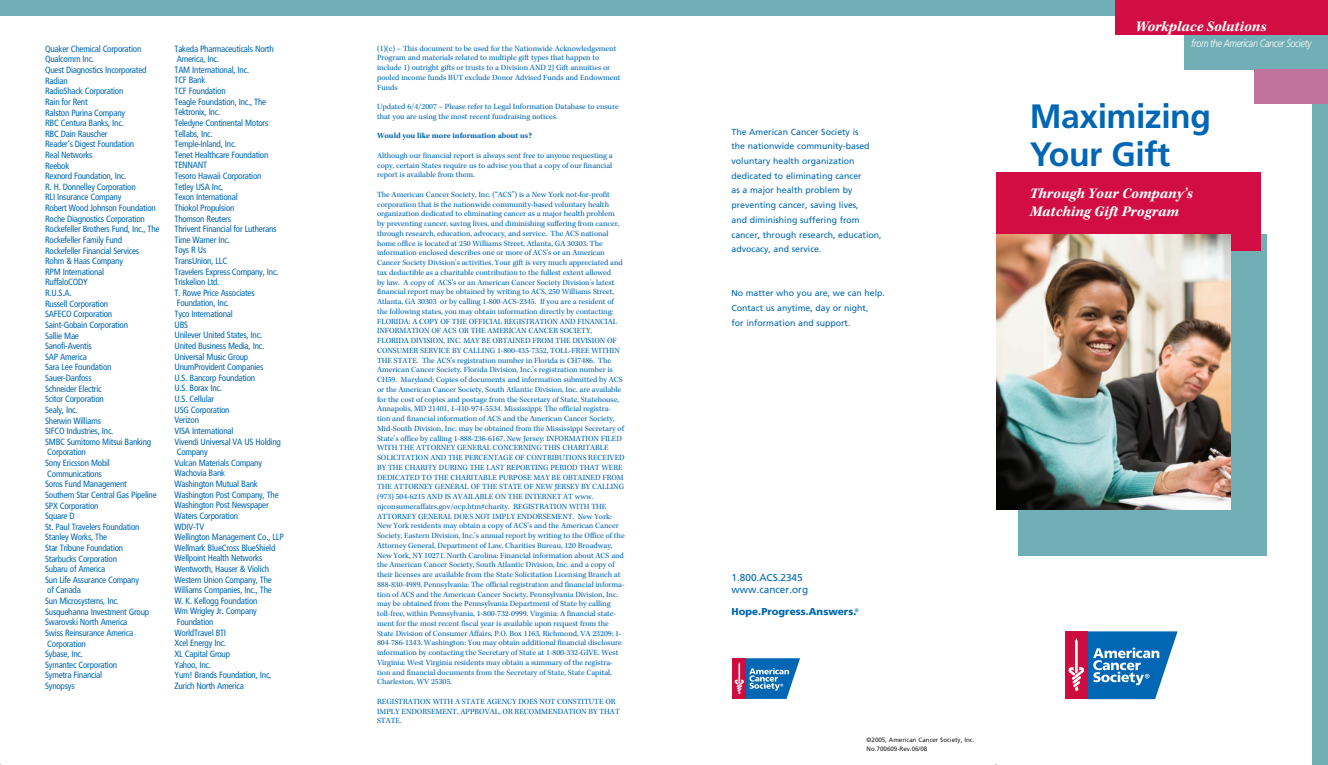
<style>
.page{position:relative;width:1328px;height:765px;background:#fff}
.page>*{position:absolute;margin:0;border:0;box-sizing:border-box;transform-origin:0 0}
.t1{font:700 33.75px/38.8px "Frutiger LT Std";letter-spacing:-.015em;color:#0166b3}
.t2{font:italic 700 15px/18px "Kepler Std";color:#fff}
.t3{font:italic 300 10.62px "Frutiger LT Std";letter-spacing:-.04em;color:#fff;scale:.85 1}
.t4{font:10px/11.2px "Frutiger LT Std";color:#0166b3}
.t5{font:900 10px "Frutiger LT Std";color:#0166b3}
.t6{font:condensed 9px/10.6px "Frutiger LT Std";letter-spacing:-.025em;color:#0166b3}
.t7{font:8.75px/14.8px "Frutiger LT Std";color:#0166b3}
.t8{font:8.12px/9.8px "Kepler Std";letter-spacing:-.005em;color:#0166b3}
.t9{font:700 8.12px "Kepler Std";letter-spacing:-.005em;color:#0166b3}
.t10{font:6.25px/8.8px "Frutiger LT Std";color:#231f20}
</style>
<div class="page">
<div style="left:1064px;top:631px;width:23px;height:68px;background:#cd0d40"></div>
<svg style="left:1068px;top:631px;width:109px;height:68px"></svg>
<div style="left:732px;top:658px;width:14px;height:41px;background:#cd0d40"></div>
<svg style="left:734px;top:658px;width:66px;height:41px"></svg>
<div style="left:1018px;top:234px;width:249px;height:322px;background:#72aeb6"></div>
<div style="left:996px;top:172px;width:264px;height:79px;background:#d20d44"></div>
<img style="left:996px;top:234px;width:234px;height:276px">
<div style="left:0;top:0;width:1119px;height:15px;background:#72aeb6"></div>
<div style="left:1312px;top:102px;width:15px;height:663px;background:#72aeb6"></div>
<div style="left:1115px;top:0;width:212px;height:35px;background:#d20d44"></div>
<div style="left:1184px;top:35px;width:143px;height:34px;background:#72aeb6"></div>
<div style="left:1253px;top:70px;width:74px;height:34px;background:#c2739d"></div>
<p class="t6" style="left:45px;top:43px;width:116px">Quaker Chemical Corporation<br>Qualcomm Inc.<br>Quest Diagnostics Incorporated<br>Radian<br>RadioShack Corporation<br>Rain for Rent<br>Ralston Purina Company<br>RBC Centura Banks, Inc.<br>RBC Dain Rauscher<br>Reader’s Digest Foundation<br>Real Networks<br>Reebok<br>Rexnord Foundation, Inc.<br>R. H. Donnelley Corporation<br>RLI Insurance Company<br>Robert Wood Johnson Foundation<br>Roche Diagnostics Corporation<br>Rockefeller Brothers Fund, Inc., The<br>Rockefeller Family Fund<br>Rockefeller Financial Services<br>Rohm &amp; Haas Company<br>RPM International<br>RuffaloCODY<br>R.U.S.A.<br>Russell Corporation<br>SAFECO Corporation<br>Saint-Gobain Corporation<br>Sallie Mae<br>Sanofi-Aventis<br>SAP America<br>Sara Lee Foundation<br>Sauer-Danfoss<br>Schneider Electric<br>Scitor Corporation<br>Sealy, Inc.<br>Sherwin Williams<br>SIFCO Industries, Inc.<br>SMBC Sumitomo Mitsui Banking<br>Corporation<br>Sony Ericsson Mobil<br>Communications<br>Soros Fund Management<br>Southern Star Central Gas Pipeline<br>SPX Corporation<br>Square D<br>St. Paul Travelers Foundation<br>Stanley Works, The<br>Star Tribune Foundation<br>Starbucks Corporation<br>Subaru of America<br>Sun Life Assurance Company<br>of Canada<br>Sun Microsystems, Inc.<br>Susquehanna Investment Group<br>Swarovski North America<br>Swiss Reinsurance America<br>Corporation<br>Sybase, Inc.<br>Symantec Corporation<br>Symetra Financial<br>Synopsys</p>
<p class="t6" style="left:174px;top:43px;width:111px">Takeda Pharmaceuticals North<br>America, Inc.<br>TAM International, Inc.<br>TCF Bank<br>TCF Foundation<br>Teagle Foundation, Inc., The<br>Tektronix, Inc.<br>Teledyne Continental Motors<br>Tellabs, Inc.<br>Temple-Inland, Inc.<br>Tenet Healthcare Foundation<br>TENNANT<br>Tesoro Hawaii Corporation<br>Tetley USA Inc.<br>Texon International<br>Thiokol Propulsion<br>Thomson Reuters<br>Thrivent Financial for Lutherans<br>Time Warner Inc.<br>Toys R Us<br>TransUnion, LLC<br>Travelers Express Company, Inc.<br>Triskelion Ltd.<br>T. Rowe Price Associates<br>Foundation, Inc.<br>Tyco International<br>UBS<br>Unilever United States, Inc.<br>United Business Media, Inc.<br>Universal Music Group<br>UnumProvident Companies<br>U.S. Bancorp Foundation<br>U.S. Borax Inc.<br>U.S. Cellular<br>USG Corporation<br>Verizon<br>VISA International<br>Vivendi Universal VA US Holding<br>Company<br>Vulcan Materials Company<br>Wachovia Bank<br>Washington Mutual Bank<br>Washington Post Company, The<br>Washington Post Newspaper<br>Waters Corporation<br>WDIV-TV<br>Wellington Management Co., LLP<br>Wellmark BlueCross BlueShield<br>Wellpoint Health Networks<br>Wentworth, Hauser &amp; Violich<br>Western Union Company, The<br>Williams Companies, Inc., The<br>W. K. Kellogg Foundation<br>Wm Wrigley Jr. Company<br>Foundation<br>WorldTravel BTI<br>Xcel Energy Inc.<br>XL Capital Group<br>Yahoo, Inc.<br>Yum! Brands Foundation, Inc.<br>Zurich North America</p>
<p class="t8" style="left:377px;top:44px;width:245px">(1)(c) – This document to be used for the Nationwide Acknowledgement Program and materials related to multiple gift types that happen to include 1) outright gifts or trusts to a Division AND 2) Gift annuities or pooled income funds BUT exclude Donor Advised Funds and Endowment Funds</p>
<p class="t8" style="left:377px;top:102px;width:243px">Updated 6/4/2007 – Please refer to Legal Information Database to ensure that you are using the most recent fundraising notices.</p>
<p class="t9" style="left:377px;top:131px;width:156px">Would you like more information about us?</p>
<p class="t8" style="left:377px;top:151px;width:237px;text-align:justify">Although our financial report is always sent free to anyone requesting a copy, certain States require us to advise you that a copy of our financial report is available from them.</p>
<p class="t8" style="left:377px;top:190px;width:249px">The American Cancer Society, Inc. (“ACS”) is a New York not-for-profit corporation that is the nationwide community-based voluntary health organization dedicated to eliminating cancer as a major health problem<br>by preventing cancer, saving lives, and diminishing suffering from cancer, through research, education, advocacy, and service. The ACS national home office is located at 250 Williams Street, Atlanta, GA 30303. The information enclosed describes one or more of ACS’s or an American Cancer Society Division’s activities. Your gift is very much appreciated and tax deductible as a charitable contribution to the fullest extent allowed<br>by law. A copy of ACS’s or an American Cancer Society Division’s latest financial report may be obtained by writing to ACS, 250 Williams Street, Atlanta, GA 30303 or by calling 1-800-ACS-2345. If you are a resident of the following states, you may obtain information directly by contacting:<br>FLORIDA: A COPY OF THE OFFICIAL REGISTRATION AND FINANCIAL INFORMATION OF ACS OR THE AMERICAN CANCER SOCIETY, FLORIDA DIVISION, INC. MAY BE OBTAINED FROM THE DIVISION OF CONSUMER SERVICE BY CALLING 1-800-435-7352, TOLL-FREE WITHIN THE STATE. The ACS’s registration number in Florida is CH7486. The American Cancer Society, Florida Division, Inc.’s registration number is CH59. Maryland: Copies of documents and information submitted by ACS or the American Cancer Society, South Atlantic Division, Inc. are available for the cost of copies and postage from the Secretary of State, Statehouse, Annapolis, MD 21401, 1-410-974-5534. Mississippi: The official registra&shy;tion and financial information of ACS and the American Cancer Society, Mid-South Division, Inc. may be obtained from the Mississippi Secretary of State’s office by calling 1-888-236-6167. New Jersey: INFORMATION FILED WITH THE ATTORNEY GENERAL CONCERNING THIS CHARITABLE SOLICITATION AND THE PERCENTAGE OF CONTRIBUTIONS RECEIVED BY THE CHARITY DURING THE LAST REPORTING PERIOD THAT WERE DEDICATED TO THE CHARITABLE PURPOSE MAY BE OBTAINED FROM THE ATTORNEY GENERAL OF THE STATE OF NEW JERSEY BY CALLING (973) 504-6215 AND IS AVAILABLE ON THE INTERNET AT www. njconsumeraffairs.gov/ocp.htm#charity. REGISTRATION WITH THE ATTORNEY GENERAL DOES NOT IMPLY ENDORSEMENT. New York:<br>New York residents may obtain a copy of ACS’s and the American Cancer Society, Eastern Division, Inc.’s annual report by writing to the Office of the Attorney General, Department of Law, Charities Bureau, 120 Broadway, New York, NY 10271. North Carolina: Financial information about ACS and the American Cancer Society, South Atlantic Division, Inc. and a copy of their licenses are available from the State Solicitation Licensing Branch at 888-830-4989. Pennsylvania: The official registration and financial informa&shy;tion of ACS and the American Cancer Society, Pennsylvania Division, Inc. may be obtained from the Pennsylvania Department of State by calling toll-free, within Pennsylvania, 1-800-732-0999. Virginia: A financial state&shy;ment for the most recent fiscal year is available upon request from the State Division of Consumer Affairs, P.O. Box 1163, Richmond, VA 23209; 1- 804-786-1343. Washington: You may obtain additional financial disclosure information by contacting the Secretary of State at 1-800-332-GIVE. West Virginia: West Virginia residents may obtain a summary of the registra&shy;tion and financial documents from the Secretary of State, State Capital, Charleston, WV 25305.</p>
<p class="t8" style="left:377px;top:697px;width:244px">REGISTRATION WITH A STATE AGENCY DOES NOT CONSTITUTE OR<br>IMPLY ENDORSEMENT, APPROVAL, OR RECOMMENDATION BY THAT<br>STATE.</p>
<p class="t7" style="left:731px;top:124px;width:151px">The American Cancer Society is<br>the nationwide community-based voluntary health organization dedicated to eliminating cancer<br>as a major health problem by preventing cancer, saving lives,<br>and diminishing suffering from cancer, through research, education, advocacy, and service.</p>
<p class="t7" style="left:731px;top:286px;width:155px">No matter who you are, we can help.<br>Contact us anytime, day or night,<br>for information and support.</p>
<h2 class="t2" style="left:1135px;top:17px;width:133px">Workplace Solutions</h2>
<h3 class="t3" style="left:1190px;top:37px;width:143px">from the American Cancer Society</h3>
<h1 class="t1" style="left:1029px;top:97px;width:183px">Maximizing<br>Your Gift</h1>
<h2 class="t2" style="left:1029px;top:185px;width:165px">Through Your Company’s<br>Matching Gift Program</h2>
<p class="t4" style="left:731px;top:572px;width:78px">1.800.ACS.2345 www.cancer.org</p>
<p class="t5" style="left:731px;top:605px;width:129px">Hope.Progress.Answers.<sup>®</sup></p>
<p class="t10" style="left:866px;top:736px;width:109px">©2005, American Cancer Society, Inc.<br>No.700609-Rev.06/08</p>
</div>
